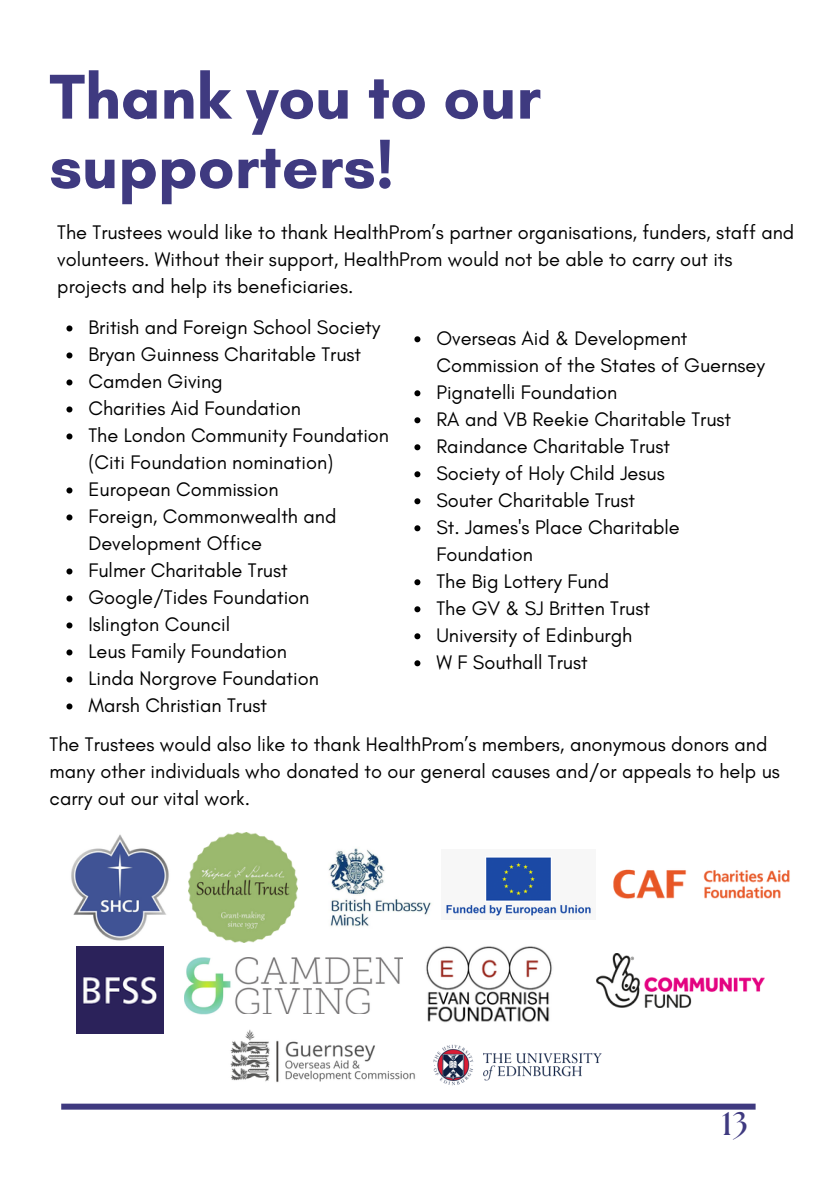
<style>
.page{position:relative;width:839px;height:1191px;background:#fff}
.page>*{position:absolute;margin:0;border:0;box-sizing:border-box;transform-origin:0 0}
.t1{font:700 64.4px/69.4px "Glacial Indifference";color:#3f3a80}
.t2{font:700 32.8px "The Seasons";color:#3f3a80}
.t3{font:20px/27px "Glacial Indifference";color:#000}
</style>
<div class="page">
<img style="left:77px;top:947px;width:87px;height:87px">
<img style="left:184px;top:957px;width:218px;height:57px">
<img style="left:426px;top:946px;width:126px;height:67px">
<img style="left:596px;top:954px;width:168px;height:54px">
<svg style="left:414px;top:336px;width:6px;height:6px"></svg>
<svg style="left:414px;top:390px;width:6px;height:6px"></svg>
<svg style="left:414px;top:417px;width:6px;height:6px"></svg>
<svg style="left:414px;top:444px;width:6px;height:6px"></svg>
<svg style="left:414px;top:471px;width:6px;height:6px"></svg>
<svg style="left:414px;top:498px;width:6px;height:6px"></svg>
<svg style="left:414px;top:525px;width:6px;height:6px"></svg>
<svg style="left:414px;top:579px;width:6px;height:6px"></svg>
<svg style="left:414px;top:606px;width:6px;height:6px"></svg>
<svg style="left:414px;top:633px;width:6px;height:6px"></svg>
<svg style="left:414px;top:660px;width:6px;height:6px"></svg>
<svg style="left:66px;top:325px;width:6px;height:6px"></svg>
<svg style="left:66px;top:352px;width:6px;height:6px"></svg>
<svg style="left:66px;top:379px;width:6px;height:6px"></svg>
<svg style="left:66px;top:406px;width:6px;height:6px"></svg>
<svg style="left:66px;top:433px;width:6px;height:6px"></svg>
<svg style="left:66px;top:487px;width:6px;height:6px"></svg>
<svg style="left:66px;top:514px;width:6px;height:6px"></svg>
<svg style="left:66px;top:568px;width:6px;height:6px"></svg>
<svg style="left:66px;top:595px;width:6px;height:6px"></svg>
<svg style="left:66px;top:622px;width:6px;height:6px"></svg>
<svg style="left:66px;top:649px;width:6px;height:6px"></svg>
<svg style="left:66px;top:676px;width:6px;height:6px"></svg>
<svg style="left:66px;top:703px;width:6px;height:6px"></svg>
<img style="left:71px;top:834px;width:98px;height:107px">
<img style="left:188px;top:833px;width:110px;height:109px">
<img style="left:329px;top:848px;width:103px;height:79px">
<img style="left:446px;top:857px;width:145px;height:59px">
<img style="left:613px;top:869px;width:177px;height:30px">
<img style="left:230px;top:1029px;width:178px;height:54px">
<img style="left:408px;top:1013px;width:194px;height:73px">
<div style="left:61px;top:1104px;width:694px;height:6px;background:#3f3a80"></div>
<p class="t1" style="left:50px;top:61px;width:493px">Thank you to our supporters!</p>
<p class="t3" style="left:57px;top:219px;width:738px">The Trustees would like to thank HealthProm’s partner organisations, funders, staff and volunteers. Without their support, HealthProm would not be able to carry out its projects and help its beneficiaries.</p>
<p class="t3" style="left:88px;top:314px;width:293px">British and Foreign School Society</p>
<p class="t3" style="left:88px;top:341px;width:274px">Bryan Guinness Charitable Trust</p>
<p class="t3" style="left:88px;top:368px;width:136px">Camden Giving</p>
<p class="t3" style="left:88px;top:395px;width:214px">Charities Aid Foundation</p>
<p class="t3" style="left:88px;top:422px;width:302px">The London Community Foundation (Citi Foundation nomination)</p>
<p class="t3" style="left:88px;top:476px;width:192px">European Commission</p>
<p class="t3" style="left:88px;top:503px;width:249px">Foreign, Commonwealth and<br>Development Office</p>
<p class="t3" style="left:88px;top:557px;width:201px">Fulmer Charitable Trust</p>
<p class="t3" style="left:88px;top:584px;width:222px">Google/Tides Foundation</p>
<p class="t3" style="left:88px;top:611px;width:143px">Islington Council</p>
<p class="t3" style="left:88px;top:638px;width:200px">Leus Family Foundation</p>
<p class="t3" style="left:88px;top:665px;width:232px">Linda Norgrove Foundation</p>
<p class="t3" style="left:88px;top:692px;width:180px">Marsh Christian Trust</p>
<p class="t3" style="left:50px;top:730px;width:731px">The Trustees would also like to thank HealthProm’s members, anonymous donors and many other individuals who donated to our general causes and/or appeals to help us carry out our vital work.</p>
<p class="t3" style="left:436px;top:325px;width:330px">Overseas Aid &amp; Development<br>Commission of the States of Guernsey</p>
<p class="t3" style="left:436px;top:379px;width:182px">Pignatelli Foundation</p>
<p class="t3" style="left:436px;top:406px;width:296px">RA and VB Reekie Charitable Trust</p>
<p class="t3" style="left:436px;top:433px;width:235px">Raindance Charitable Trust</p>
<p class="t3" style="left:436px;top:460px;width:230px">Society of Holy Child Jesus</p>
<p class="t3" style="left:436px;top:487px;width:200px">Souter Charitable Trust</p>
<p class="t3" style="left:436px;top:514px;width:245px">St. James's Place Charitable<br>Foundation</p>
<p class="t3" style="left:436px;top:568px;width:174px">The Big Lottery Fund</p>
<p class="t3" style="left:436px;top:595px;width:215px">The GV &amp; SJ Britten Trust</p>
<p class="t3" style="left:436px;top:622px;width:197px">University of Edinburgh</p>
<p class="t3" style="left:436px;top:649px;width:153px">W F Southall Trust</p>
<p class="t2" style="left:721px;top:1109px;width:27px">13</p>
</div>
